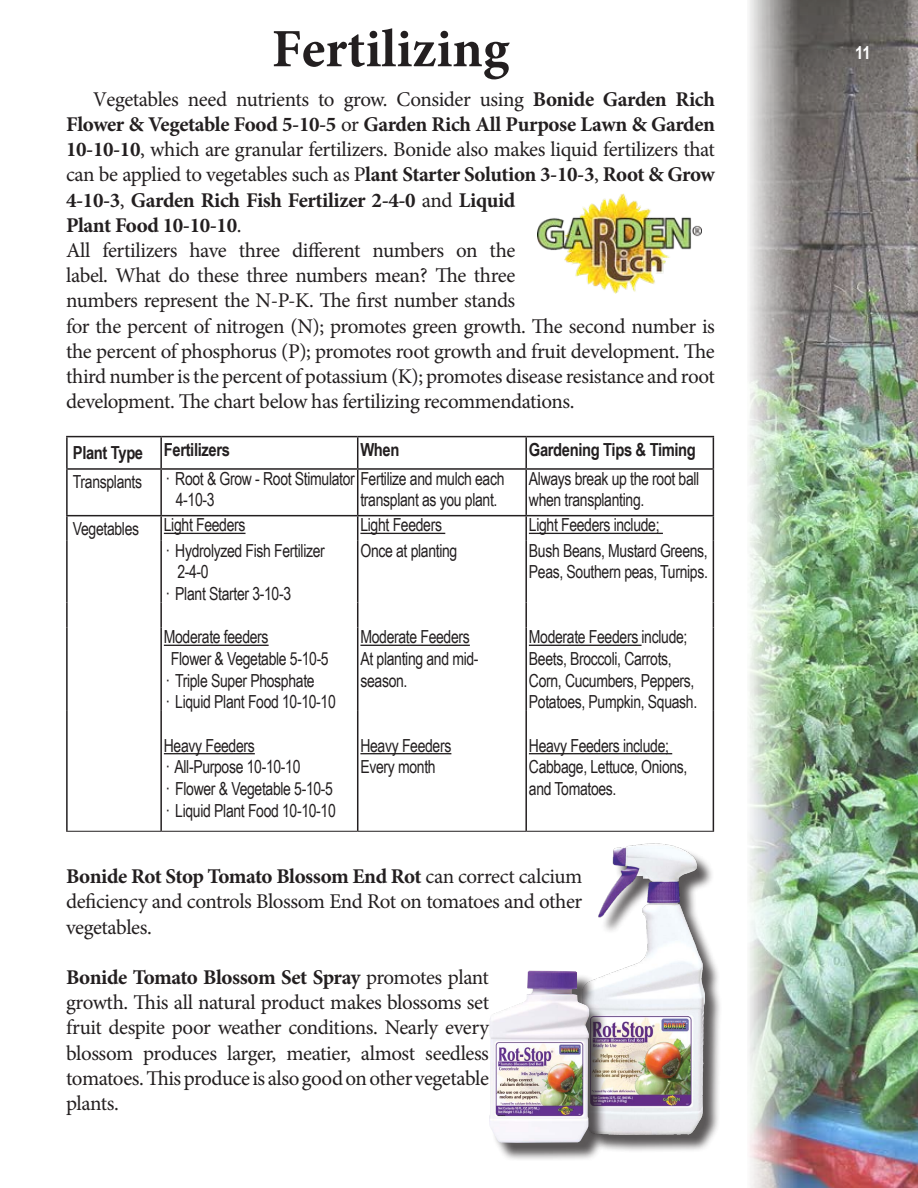
<style>
.page{position:relative;width:918px;height:1188px;background:#fff}
.page>*{position:absolute;margin:0;border:0;box-sizing:border-box;transform-origin:0 0}
.t1{font:700 54px "Minion Pro";color:#231f20}
.t2{font:21px/25.2px "Minion Pro";letter-spacing:-.02em;color:#231f20;scale:.94 1}
.t3{font:21px/25.2px "Minion Pro";letter-spacing:-.02em;color:#231f20;text-align:justify}
.t4{font:18px/21.6px "Arial Narrow";letter-spacing:-.02em;color:#231f20;scale:.95 1}
.t5{font:700 18px "Arial Narrow";letter-spacing:-.02em;color:#231f20}
.t6{font:700 18px "Arial Narrow";color:#fff}
.s1{font-weight:700}
</style>
<div class="page">
<img style="left:749px;top:0;width:169px;height:1188px">
<hr style="left:66px;top:436px;width:95px;height:1px;background:#231f20">
<hr style="left:66px;top:437px;width:2px;height:31px;background:#231f20">
<hr style="left:161px;top:436px;width:197px;height:1px;background:#231f20">
<hr style="left:160px;top:437px;width:2px;height:31px;background:#231f20">
<hr style="left:358px;top:436px;width:168px;height:1px;background:#231f20">
<hr style="left:357px;top:437px;width:1px;height:31px;background:#231f20">
<hr style="left:526px;top:436px;width:188px;height:1px;background:#231f20">
<hr style="left:525px;top:437px;width:2px;height:31px;background:#231f20">
<hr style="left:713px;top:437px;width:1px;height:31px;background:#231f20">
<hr style="left:66px;top:468px;width:95px;height:2px;background:#231f20">
<hr style="left:66px;top:470px;width:2px;height:45px;background:#231f20">
<hr style="left:161px;top:468px;width:197px;height:2px;background:#231f20">
<hr style="left:160px;top:470px;width:2px;height:45px;background:#231f20">
<hr style="left:358px;top:468px;width:168px;height:2px;background:#231f20">
<hr style="left:357px;top:470px;width:1px;height:45px;background:#231f20">
<hr style="left:526px;top:468px;width:188px;height:2px;background:#231f20">
<hr style="left:525px;top:470px;width:2px;height:45px;background:#231f20">
<hr style="left:713px;top:470px;width:1px;height:45px;background:#231f20">
<hr style="left:66px;top:515px;width:95px;height:1px;background:#231f20">
<hr style="left:66px;top:516px;width:2px;height:25px;background:#231f20">
<hr style="left:161px;top:515px;width:197px;height:1px;background:#231f20">
<hr style="left:160px;top:516px;width:2px;height:25px;background:#231f20">
<hr style="left:358px;top:515px;width:168px;height:1px;background:#231f20">
<svg style="left:357px;top:516px;width:1px;height:25px"></svg>
<hr style="left:526px;top:515px;width:188px;height:1px;background:#231f20">
<hr style="left:525px;top:516px;width:2px;height:25px;background:#231f20">
<svg style="left:713px;top:516px;width:1px;height:25px"></svg>
<hr style="left:66px;top:541px;width:2px;height:61px;background:#231f20">
<hr style="left:160px;top:541px;width:2px;height:61px;background:#231f20">
<hr style="left:357px;top:541px;width:1px;height:61px;background:#231f20">
<hr style="left:525px;top:541px;width:2px;height:61px;background:#231f20">
<hr style="left:713px;top:541px;width:1px;height:61px;background:#231f20">
<hr style="left:66px;top:602px;width:2px;height:26px;background:#231f20">
<hr style="left:160px;top:602px;width:2px;height:26px;background:#231f20">
<svg style="left:357px;top:602px;width:1px;height:26px"></svg>
<hr style="left:525px;top:602px;width:2px;height:26px;background:#231f20">
<svg style="left:713px;top:602px;width:1px;height:26px"></svg>
<hr style="left:66px;top:628px;width:2px;height:83px;background:#231f20">
<hr style="left:160px;top:628px;width:2px;height:83px;background:#231f20">
<hr style="left:357px;top:628px;width:1px;height:83px;background:#231f20">
<hr style="left:525px;top:628px;width:2px;height:83px;background:#231f20">
<hr style="left:713px;top:628px;width:1px;height:83px;background:#231f20">
<hr style="left:66px;top:711px;width:2px;height:25px;background:#231f20">
<hr style="left:160px;top:711px;width:2px;height:25px;background:#231f20">
<svg style="left:357px;top:711px;width:1px;height:25px"></svg>
<hr style="left:525px;top:711px;width:2px;height:25px;background:#231f20">
<svg style="left:713px;top:711px;width:1px;height:25px"></svg>
<hr style="left:66px;top:736px;width:2px;height:95px;background:#231f20">
<hr style="left:160px;top:736px;width:2px;height:95px;background:#231f20">
<hr style="left:357px;top:736px;width:1px;height:95px;background:#231f20">
<hr style="left:525px;top:736px;width:2px;height:95px;background:#231f20">
<hr style="left:713px;top:736px;width:1px;height:95px;background:#231f20">
<hr style="left:66px;top:831px;width:95px;height:1px;background:#231f20">
<hr style="left:161px;top:831px;width:197px;height:1px;background:#231f20">
<hr style="left:358px;top:831px;width:168px;height:1px;background:#231f20">
<hr style="left:526px;top:831px;width:188px;height:1px;background:#231f20">
<hr style="left:164px;top:533px;width:82px;height:1px;background:#231f20">
<hr style="left:360px;top:533px;width:85px;height:1px;background:#231f20">
<hr style="left:529px;top:533px;width:134px;height:1px;background:#231f20">
<hr style="left:164px;top:645px;width:105px;height:1px;background:#231f20">
<hr style="left:360px;top:645px;width:110px;height:1px;background:#231f20">
<hr style="left:529px;top:645px;width:113px;height:1px;background:#231f20">
<hr style="left:164px;top:753px;width:91px;height:1px;background:#231f20">
<hr style="left:360px;top:753px;width:91px;height:1px;background:#231f20">
<hr style="left:529px;top:753px;width:143px;height:1px;background:#231f20">
<img style="left:538px;top:194px;width:164px;height:100px">
<div style="left:585px;top:846px;width:137px;height:307px;background:#231f20;opacity:.75"></div>
<img style="left:585px;top:843px;width:119px;height:292px">
<div style="left:492px;top:973px;width:116px;height:188px;background:#231f20;opacity:.75"></div>
<img style="left:489px;top:971px;width:100px;height:172px">
<h1 class="t1" style="left:272px;top:11px;width:239px">Fertilizing</h1>
<p class="t2" style="left:66px;top:87px;width:692px;text-indent:27px">Vegetables need nutrients to grow. Consider using <span class="s1">Bonide Garden Rich Flower &amp; Vegetable Food 5-10-5</span> or <span class="s1">Garden Rich All Purpose Lawn &amp; Garden 10-10-10</span>, which are granular fertilizers. Bonide also makes liquid fertilizers that can be applied to vegetables such as P<span class="s1">lant Starter Solution 3-10-3</span>, <span class="s1">Root &amp; Grow 4-10-3</span>, <span class="s1">Garden Rich Fish Fertilizer 2-4-0</span> and <span class="s1">Liquid<br>Plant Food 10-10-10</span>.<br>All fertilizers have three different numbers on the<br>label. What do these three numbers mean? The three<br>numbers represent the N-P-K. The first number stands<br>for the percent of nitrogen (N); promotes green growth. The second number is the percent of phosphorus (P); promotes root growth and fruit development. The third number is the percent of potassium (K); promotes disease resistance and root development. The chart below has fertilizing recommendations.</p>
<p class="t5" style="left:73px;top:436px;width:159px">Plant Type Fertilizers</p>
<p class="t5" style="left:360px;top:436px;width:41px">When</p>
<p class="t5" style="left:529px;top:436px;width:169px">Gardening Tips &amp; Timing</p>
<p class="t4" style="left:176px;top:467px;width:347px;text-indent:-103px">Transplants · Root &amp; Grow - Root Stimulator Fertilize and mulch each<br>4-10-3</p>
<p class="t4" style="left:529px;top:467px;width:181px">Always break up the root ball when transplanting.</p>
<p class="t4" style="left:360px;top:489px;width:146px">transplant as you plant.</p>
<p class="t4" style="left:73px;top:517px;width:71px">Vegetables</p>
<p class="t4" style="left:164px;top:514px;width:87px">Light Feeders</p>
<p class="t4" style="left:360px;top:514px;width:87px">Light Feeders</p>
<p class="t4" style="left:529px;top:514px;width:139px">Light Feeders include;</p>
<p class="t4" style="left:164px;top:539px;width:171px">· Hydrolyzed Fish Fertilizer</p>
<p class="t4" style="left:177px;top:560px;width:35px">2-4-0</p>
<p class="t4" style="left:164px;top:582px;width:136px">· Plant Starter 3-10-3</p>
<p class="t4" style="left:360px;top:539px;width:104px">Once at planting</p>
<p class="t4" style="left:529px;top:539px;width:190px">Bush Beans, Mustard Greens,<br>Peas, Southern peas, Turnips.</p>
<p class="t4" style="left:164px;top:626px;width:112px">Moderate feeders</p>
<p class="t4" style="left:171px;top:647px;width:168px">Flower &amp; Vegetable 5-10-5</p>
<p class="t4" style="left:164px;top:669px;width:160px">· Triple Super Phosphate</p>
<p class="t4" style="left:164px;top:690px;width:183px">· Liquid Plant Food 10-10-10</p>
<p class="t4" style="left:360px;top:626px;width:126px">Moderate Feeders<br>At planting and mid&shy;season.</p>
<p class="t4" style="left:529px;top:626px;width:179px">Moderate Feeders include;<br>Beets, Broccoli, Carrots,<br>Corn, Cucumbers, Peppers,<br>Potatoes, Pumpkin, Squash.</p>
<p class="t4" style="left:164px;top:734px;width:183px">Heavy Feeders<br>· All-Purpose 10-10-10<br>· Flower &amp; Vegetable 5-10-5 · Liquid Plant Food 10-10-10</p>
<p class="t4" style="left:360px;top:734px;width:97px">Heavy Feeders<br>Every month</p>
<p class="t4" style="left:529px;top:734px;width:168px">Heavy Feeders include;<br>Cabbage, Lettuce, Onions, and Tomatoes.</p>
<p class="t3" style="left:66px;top:864px;width:518px"><span class="s1">Bonide Rot Stop Tomato Blossom End Rot</span> can correct calcium deficiency and controls Blossom End Rot on tomatoes and other vegetables.</p>
<p class="t3" style="left:66px;top:965px;width:424px"><span class="s1">Bonide Tomato Blossom Set Spray</span> promotes plant growth. This all natural product makes blossoms set fruit despite poor weather conditions. Nearly every blossom produces larger, meatier, almost seedless tomatoes. This produce is also good on other vegetable plants.</p>
<p class="t6" style="left:855px;top:39px;width:17px">11</p>
</div>
